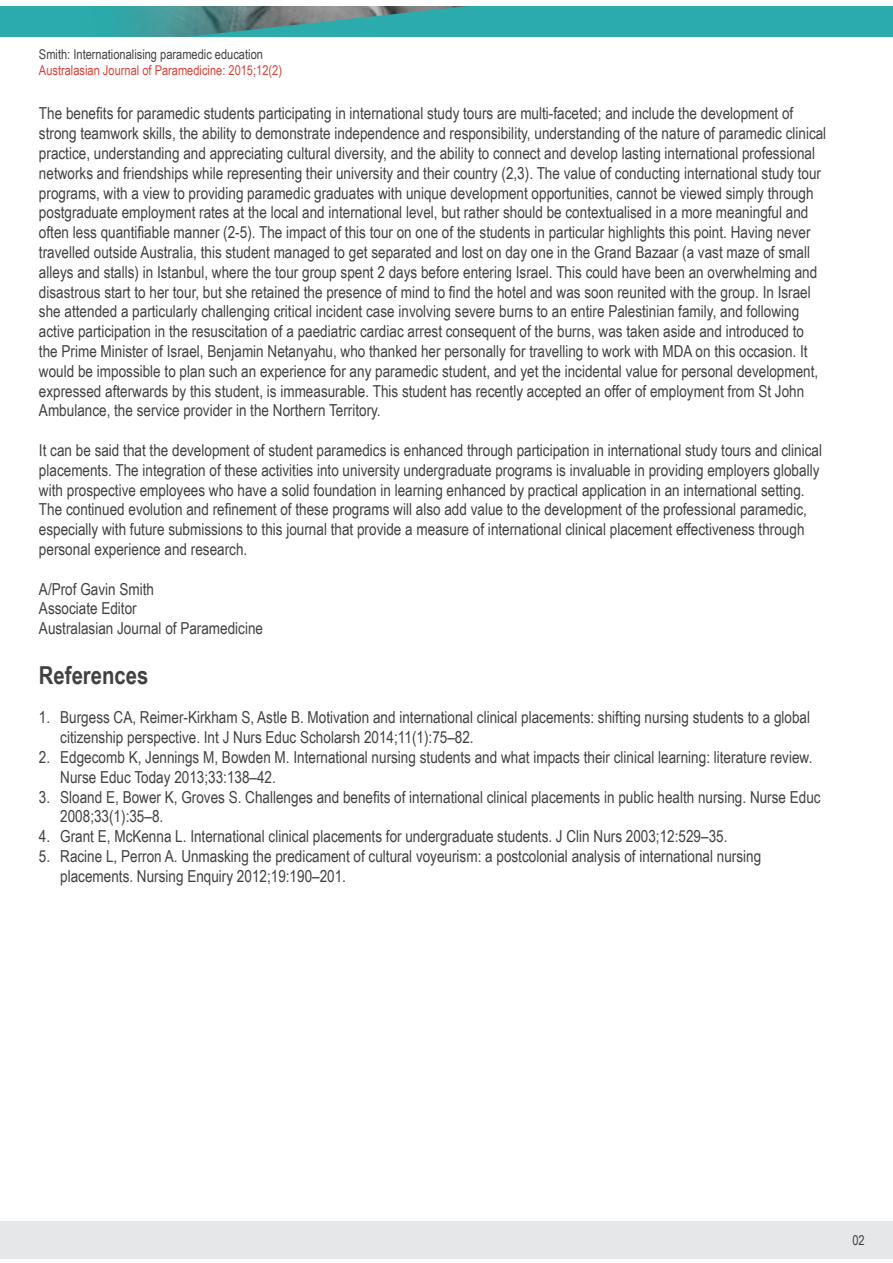
<style>
.page{position:relative;width:893px;height:1263px;background:#fff}
.page>*{position:absolute;margin:0;border:0;box-sizing:border-box;transform-origin:0 0}
.t1{font:700 24.75px "Arial Narrow";color:#414042}
.t2{font:16.5px/19.8px "Arial Narrow";color:#414042}
.t3{font:13.5px "Arial Narrow";color:#414042}
.t4{font:13.5px "Arial Narrow";color:#da4037}
</style>
<div class="page">
<div style="left:0;top:1221px;width:893px;height:38px;background:#e6e7e8"></div>
<div style="left:0;top:6px;width:893px;height:30px;background:#2babab"></div>
<img style="left:127px;top:6px;width:340px;height:30px">
<p class="t3" style="left:39px;top:44px;width:225px">Smith: Internationalising paramedic education</p>
<p class="t4" style="left:39px;top:60px;width:245px">Australasian Journal of Paramedicine: 2015;12(2)</p>
<p class="t2" style="left:39px;top:103px;width:789px">The benefits for paramedic students participating in international study tours are multi-faceted; and include the development of strong teamwork skills, the ability to demonstrate independence and responsibility, understanding of the nature of paramedic clinical practice, understanding and appreciating cultural diversity, and the ability to connect and develop lasting international professional networks and friendships while representing their university and their country (2,3). The value of conducting international study tour programs, with a view to providing paramedic graduates with unique development opportunities, cannot be viewed simply through postgraduate employment rates at the local and international level, but rather should be contextualised in a more meaningful and often less quantifiable manner (2-5). The impact of this tour on one of the students in particular highlights this point. Having never travelled outside Australia, this student managed to get separated and lost on day one in the Grand Bazaar (a vast maze of small alleys and stalls) in Istanbul, where the tour group spent 2 days before entering Israel. This could have been an overwhelming and disastrous start to her tour, but she retained the presence of mind to find the hotel and was soon reunited with the group. In Israel she attended a particularly challenging critical incident case involving severe burns to an entire Palestinian family, and following active participation in the resuscitation of a paediatric cardiac arrest consequent of the burns, was taken aside and introduced to the Prime Minister of Israel, Benjamin Netanyahu, who thanked her personally for travelling to work with MDA on this occasion. It would be impossible to plan such an experience for any paramedic student, and yet the incidental value for personal development, expressed afterwards by this student, is immeasurable. This student has recently accepted an offer of employment from St John Ambulance, the service provider in the Northern Territory.</p>
<p class="t2" style="left:39px;top:440px;width:784px">It can be said that the development of student paramedics is enhanced through participation in international study tours and clinical placements. The integration of these activities into university undergraduate programs is invaluable in providing employers globally with prospective employees who have a solid foundation in learning enhanced by practical application in an international setting.<br>The continued evolution and refinement of these programs will also add value to the development of the professional paramedic, especially with future submissions to this journal that provide a measure of international clinical placement effectiveness through personal experience and research.</p>
<p class="t2" style="left:39px;top:578px;width:226px">A/Prof Gavin Smith<br>Associate Editor<br>Australasian Journal of Paramedicine</p>
<h1 class="t1" style="left:39px;top:656px;width:111px">References</h1>
<p class="t2" style="left:60px;top:707px;width:751px;text-indent:-21px">1. Burgess CA, Reimer-Kirkham S, Astle B. Motivation and international clinical placements: shifting nursing students to a global citizenship perspective. Int J Nurs Educ Scholarsh 2014;11(1):75–82.</p>
<p class="t2" style="left:60px;top:747px;width:754px;text-indent:-21px">2. Edgecomb K, Jennings M, Bowden M. International nursing students and what impacts their clinical learning: literature review.<br>Nurse Educ Today 2013;33:138–42.</p>
<p class="t2" style="left:60px;top:786px;width:762px;text-indent:-21px">3. Sloand E, Bower K, Groves S. Challenges and benefits of international clinical placements in public health nursing. Nurse Educ<br>2008;33(1):35–8.</p>
<p class="t2" style="left:39px;top:826px;width:690px">4. Grant E, McKenna L. International clinical placements for undergraduate students. J Clin Nurs 2003;12:529–35.</p>
<p class="t2" style="left:60px;top:846px;width:702px;text-indent:-21px">5. Racine L, Perron A. Unmasking the predicament of cultural voyeurism: a postcolonial analysis of international nursing placements. Nursing Enquiry 2012;19:190–201.</p>
<p class="t3" style="left:852px;top:1230px;width:14px">02</p>
</div>
